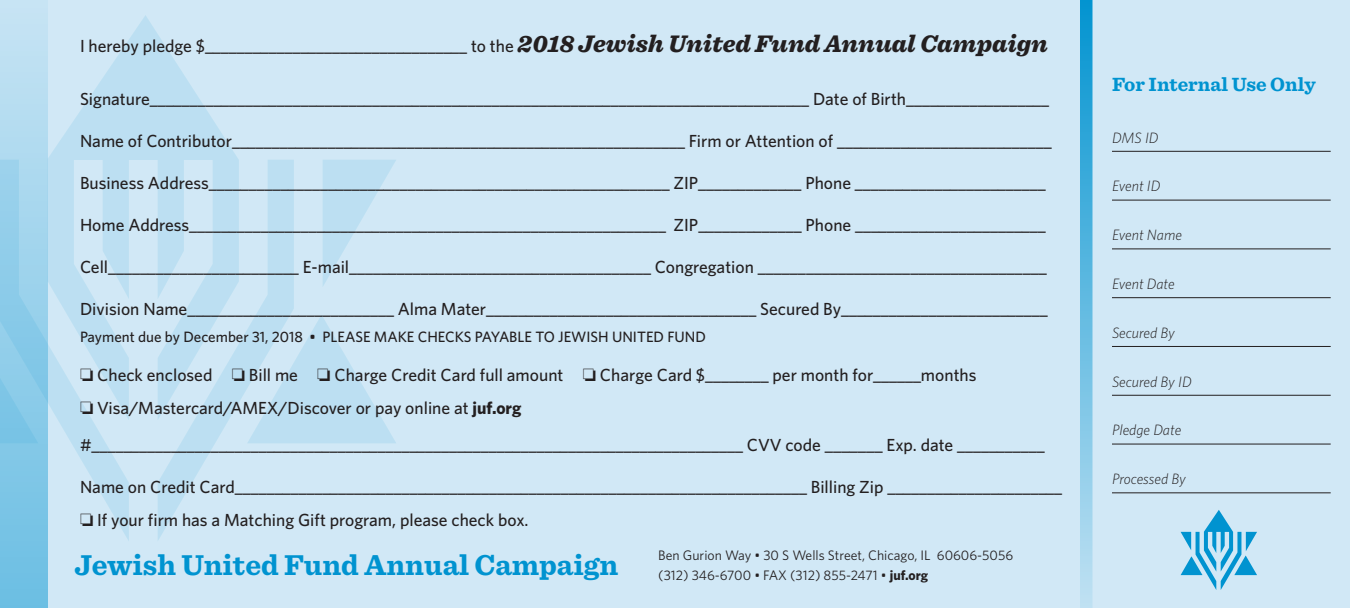
<style>
.page{position:relative;width:1350px;height:608px;background:#d1e8f6}
.page>*{position:absolute;margin:0;border:0;box-sizing:border-box;transform-origin:0 0}
.t1{font:700 30px "Sentinel";color:#0093d0}
.t2{font:700 20px "Sentinel";color:#0093d0}
.t3{font:500 17.5px "Whitney";color:#231f20}
.t4{font:italic 300 15px "Whitney";color:#231f20}
.t5{font:500 15px "Whitney";color:#231f20}
.t6{font:13.75px "Whitney";color:#231f20}
.s1{font-family:"Sentinel";font-weight:900;font-style:italic;font-size:25px}
.s2{font-weight:700}
</style>
<div class="page">
<svg style="left:294px;top:315px;width:102px;height:128px"></svg>
<svg style="left:158px;top:160px;width:136px;height:380px"></svg>
<svg style="left:323px;top:160px;width:73px;height:126px"></svg>
<svg style="left:48px;top:15px;width:191px;height:405px"></svg>
<svg style="left:48px;top:160px;width:81px;height:381px"></svg>
<hr style="left:1112px;top:151px;width:219px;height:1px;background:#231f20">
<hr style="left:1112px;top:200px;width:219px;height:1px;background:#231f20">
<hr style="left:1112px;top:248px;width:219px;height:1px;background:#231f20">
<hr style="left:1112px;top:297px;width:219px;height:1px;background:#231f20">
<hr style="left:1112px;top:346px;width:219px;height:1px;background:#231f20">
<hr style="left:1112px;top:395px;width:219px;height:1px;background:#231f20">
<hr style="left:1112px;top:443px;width:219px;height:1px;background:#231f20">
<hr style="left:1112px;top:492px;width:219px;height:1px;background:#231f20">
<div style="left:0;top:0;width:48px;height:608px;background:linear-gradient(to bottom,#c4e2f3,#68bde2)"></div>
<svg style="left:1080px;top:0;width:12px;height:608px;background:#61bae1"></svg>
<svg style="left:1181px;top:510px;width:76px;height:80px"></svg>
<p class="t3" style="left:80px;top:35px;width:969px">I hereby pledge $_________________________________ to the <span class="s1">2018 Jewish United Fund Annual Campaign</span></p>
<p class="t3" style="left:80px;top:89px;width:971px">Signature___________________________________________________________________________________ Date of Birth__________________</p>
<p class="t3" style="left:80px;top:131px;width:973px">Name of Contributor_________________________________________________________ Firm or Attention of ___________________________</p>
<p class="t3" style="left:80px;top:173px;width:967px">Business Address__________________________________________________________ ZIP_____________ Phone ________________________</p>
<p class="t3" style="left:80px;top:215px;width:967px">Home Address____________________________________________________________ ZIP_____________ Phone ________________________</p>
<p class="t3" style="left:80px;top:257px;width:968px">Cell________________________ E-mail______________________________________ Congregation ____________________________________</p>
<p class="t3" style="left:80px;top:299px;width:969px">Division Name__________________________ Alma Mater__________________________________ Secured By__________________________</p>
<p class="t5" style="left:80px;top:328px;width:628px">Payment due by December 31, 2018 • PLEASE MAKE CHECKS PAYABLE TO JEWISH UNITED FUND</p>
<p class="t3" style="left:80px;top:365px;width:898px">□ Check enclosed □ Bill me □ Charge Credit Card full amount □ Charge Card $________ per month for______months</p>
<p class="t3" style="left:80px;top:398px;width:443px">□ Visa/Mastercard/AMEX/Discover or pay online at <span class="s2">juf.org</span></p>
<p class="t3" style="left:80px;top:434px;width:966px">#__________________________________________________________________________________ CVV code _______ Exp. date ___________</p>
<p class="t3" style="left:80px;top:476px;width:984px">Name on Credit Card________________________________________________________________________ Billing Zip ______________________</p>
<p class="t3" style="left:80px;top:509px;width:450px">□ If your firm has a Matching Gift program, please check box.</p>
<p class="t1" style="left:74px;top:541px;width:545px">Jewish United Fund Annual Campaign</p>
<p class="t6" style="left:658px;top:547px;width:356px">Ben Gurion Way • 30 S Wells Street, Chicago, IL 60606-5056</p>
<p class="t6" style="left:658px;top:567px;width:272px">(312) 346-6700 • FAX (312) 855-2471 • <span class="s2">juf.org</span></p>
<p class="t2" style="left:1112px;top:69px;width:205px">For Internal Use Only</p>
<p class="t4" style="left:1112px;top:129px;width:48px">DMS ID</p>
<p class="t4" style="left:1112px;top:177px;width:50px">Event ID</p>
<p class="t4" style="left:1112px;top:226px;width:71px">Event Name</p>
<p class="t4" style="left:1112px;top:275px;width:64px">Event Date</p>
<p class="t4" style="left:1112px;top:324px;width:64px">Secured By</p>
<p class="t4" style="left:1112px;top:372px;width:81px">Secured By ID</p>
<p class="t4" style="left:1112px;top:421px;width:71px">Pledge Date</p>
<p class="t4" style="left:1112px;top:470px;width:75px">Processed By</p>
</div>
